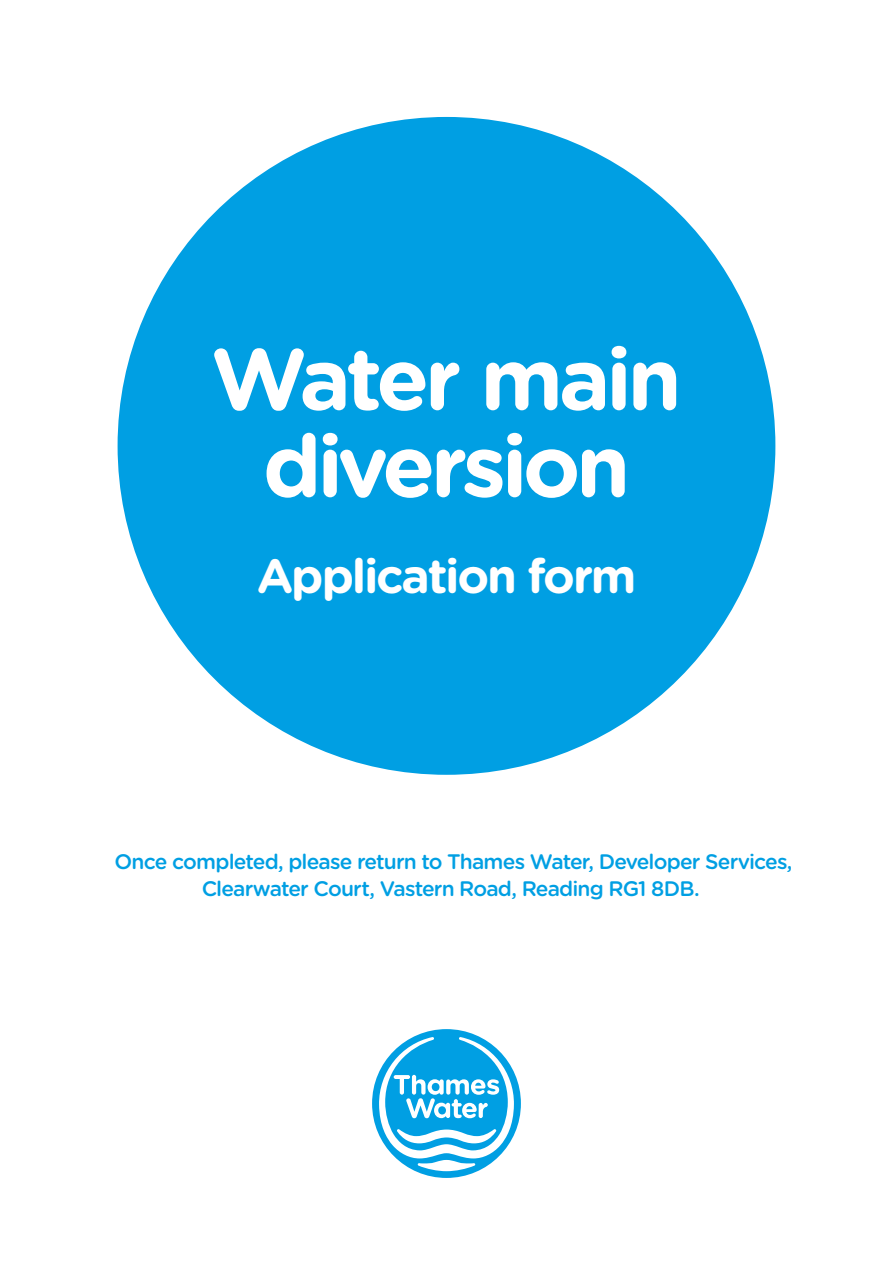
<style>
.page{position:relative;width:893px;height:1263px;background:#fff}
.page>*{position:absolute;margin:0;border:0;box-sizing:border-box;transform-origin:0 0}
.t1{font:700 87px/87px "Gotham Rounded";letter-spacing:-.055em;color:#fff;text-align:center}
.t2{font:700 48px "Gotham Rounded";letter-spacing:-.05em;color:#fff}
.t3{font:500 21px/27px "Gotham Rounded";letter-spacing:-.04em;color:#009fe3;text-align:center}
</style>
<div class="page">
<div style="left:372px;top:1029px;width:149px;height:149px;background:#009fe3;border-radius:50%"></div>
<svg style="left:379px;top:1037px;width:135px;height:134px"></svg>
<div style="left:118px;top:117px;width:657px;height:658px;background:#009fe3;border-radius:50%"></div>
<h1 class="t1" style="left:211px;top:332px;width:472px">Water main diversion</h1>
<h2 class="t2" style="left:257px;top:541px;width:381px">Application form</h2>
<p class="t3" style="left:114px;top:847px;width:680px">Once completed, please return to Thames Water, Developer Services,<br>Clearwater Court, Vastern Road, Reading RG1 8DB.</p>
</div>
